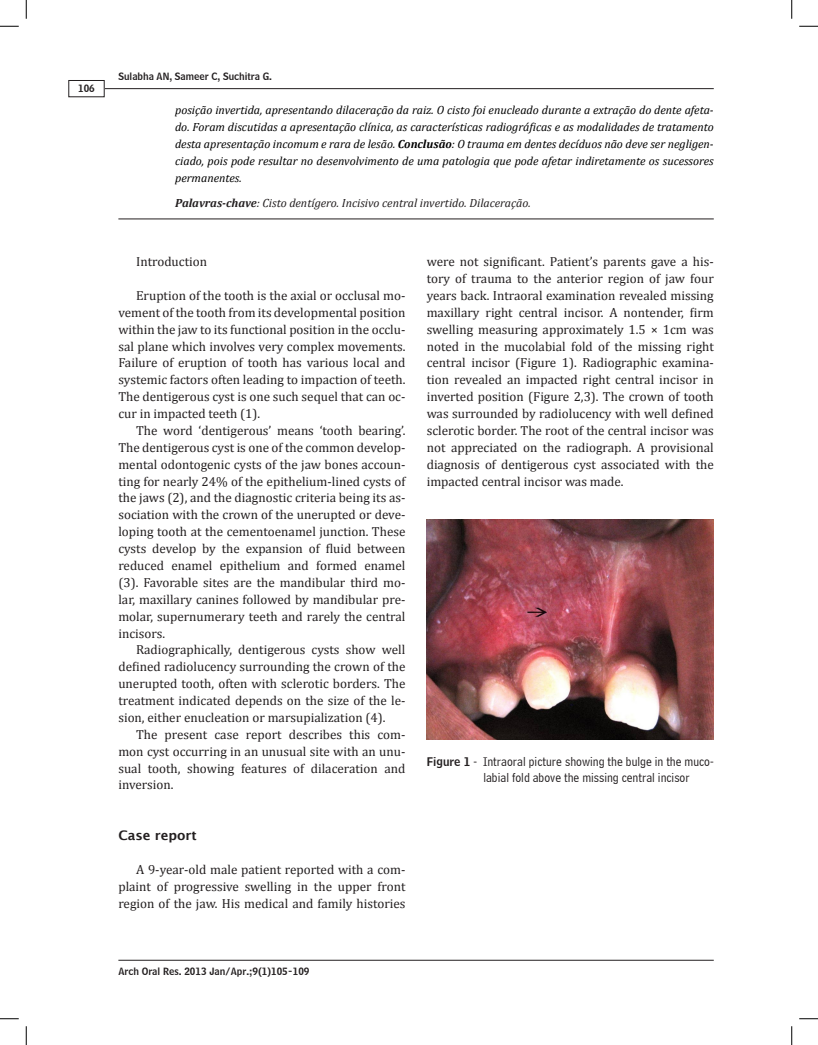
<style>
.page{position:relative;width:818px;height:1045px;background:#fff}
.page>*{position:absolute;margin:0;border:0;box-sizing:border-box;transform-origin:0 0}
.Corpo_de_texto{font:13.12px/16.9px "Cambria";color:#231f20;text-align:justify}
.Título_-_Figuras{font:13.12px/16.2px "Bell Centennial BT Address";color:#231f20}
.Título_1{font:600 13.12px "Lucida Sans";color:#231f20}
.Texto_-_Abstract{font:italic 11.88px/16.9px "Cambria";color:#000;text-align:justify}
.Keywords{font:italic 11.88px "Cambria";color:#231f20}
.Rodapé{font:10px "Bell Centennial BT Name And Number";color:#231f20}
.Cabeçalho{font:10px "Bell Centennial BT Name And Number";color:#231f20}
.Número_de_páginas{font:10px "Bell Centennial BT Name And Number";color:#231f20}
.s1{font-weight:700}
.s2{font-size:7.5px;color:#fff}
.s3{font-family:"Bell Centennial BT Name And Number";font-size:11.88px}
</style>
<div class="page">
<hr style="left:118px;top:960px;width:596px;height:1px;background:#231f20">
<hr style="left:72px;top:88px;width:642px;height:1px;background:#231f20">
<div style="left:69px;top:80px;width:35px;height:17px;background:#fff"></div>
<div style="left:68px;top:80px;width:37px;height:17px;border:1px solid #231f20"></div>
<hr style="left:118px;top:219px;width:596px;height:1px;background:#231f20">
<img style="left:427px;top:519px;width:287px;height:221px">
<svg style="left:0;top:25px;width:19px;height:2px"></svg>
<svg style="left:799px;top:25px;width:19px;height:2px"></svg>
<svg style="left:0;top:1018px;width:19px;height:1px"></svg>
<svg style="left:799px;top:1018px;width:19px;height:1px"></svg>
<svg style="left:25px;top:0;width:2px;height:19px"></svg>
<svg style="left:25px;top:1026px;width:2px;height:19px"></svg>
<svg style="left:791px;top:0;width:1px;height:19px"></svg>
<svg style="left:791px;top:1026px;width:1px;height:19px"></svg>
<p class="Número_de_páginas" style="left:78px;top:82px;width:18px">106</p>
<p class="Cabeçalho" style="left:118px;top:70px;width:155px">Sulabha AN, Sameer C, Suchitra G.</p>
<p class="Texto_-_Abstract" style="left:175px;top:101px;width:540px">posição invertida, apresentando dilaceração da raiz. O cisto foi enucleado durante a extração do dente afeta&shy;do. Foram discutidas a apresentação clínica, as características radiográficas e as modalidades de tratamento desta apresentação incomum e rara de lesão. <span class="s1">Conclusão</span>: O trauma em dentes decíduos não deve ser negligen&shy;ciado, pois pode resultar no desenvolvimento de uma patologia que pode afetar indiretamente os sucessores permanentes.<span class="s2">[#]</span></p>
<p class="Keywords" style="left:175px;top:195px;width:367px"><span class="s1">Palavras-chave</span>: Cisto dentígero. Incisivo central invertido. Dilaceração.<span class="s2">[#]</span></p>
<p class="Corpo_de_texto" style="left:136px;top:253px;width:72px">Introduction</p>
<p class="Corpo_de_texto" style="left:118px;top:287px;width:289px;text-indent:18px">Eruption of the tooth is the axial or occlusal mo&shy;vement of the tooth from its developmental position within the jaw to its functional position in the occlu&shy;sal plane which involves very complex movements.<br>Failure of eruption of tooth has various local and systemic factors often leading to impaction of teeth.<br>The dentigerous cyst is one such sequel that can oc&shy;cur in impacted teeth (1).</p>
<p class="Corpo_de_texto" style="left:118px;top:422px;width:289px;text-indent:18px">The word ‘dentigerous’ means ‘tooth bearing’.<br>The dentigerous cyst is one of the common develop&shy;mental odontogenic cysts of the jaw bones accoun&shy;ting for nearly 24% of the epithelium-lined cysts of the jaws (2), and the diagnostic criteria being its as&shy;sociation with the crown of the unerupted or deve&shy;loping tooth at the cementoenamel junction. These cysts develop by the expansion of fluid between reduced enamel epithelium and formed enamel (3). Favorable sites are the mandibular third mo&shy;lar, maxillary canines followed by mandibular pre&shy;molar, supernumerary teeth and rarely the central incisors.</p>
<p class="Corpo_de_texto" style="left:118px;top:641px;width:289px;text-indent:18px">Radiographically, dentigerous cysts show well defined radiolucency surrounding the crown of the unerupted tooth, often with sclerotic borders. The treatment indicated depends on the size of the le&shy;sion, either enucleation or marsupialization (4).</p>
<p class="Corpo_de_texto" style="left:118px;top:726px;width:289px;text-indent:18px">The present case report describes this com&shy;mon cyst occurring in an unusual site with an unu&shy;sual tooth, showing features of dilaceration and inversion.</p>
<p class="Título_1" style="left:118px;top:828px;width:80px">Case report</p>
<p class="Corpo_de_texto" style="left:118px;top:861px;width:289px;text-indent:18px">A 9-year-old male patient reported with a com&shy;plaint of progressive swelling in the upper front region of the jaw. His medical and family histories</p>
<p class="Corpo_de_texto" style="left:427px;top:253px;width:289px">were not significant. Patient’s parents gave a his&shy;tory of trauma to the anterior region of jaw four years back. Intraoral examination revealed missing maxillary right central incisor. A nontender, firm swelling measuring approximately 1.5 × 1cm was noted in the mucolabial fold of the missing right central incisor (Figure 1). Radiographic examina&shy;tion revealed an impacted right central incisor in inverted position (Figure 2,3). The crown of tooth was surrounded by radiolucency with well defined sclerotic border. The root of the central incisor was not appreciated on the radiograph. A provisional diagnosis of dentigerous cyst associated with the impacted central incisor was made.</p>
<p class="Título_-_Figuras" style="left:483px;top:753px;width:232px;text-indent:-57px"><span class="s3">Figure 1</span> - Intraoral picture showing the bulge in the muco&shy;labial fold above the missing central incisor</p>
<p class="Rodapé" style="left:118px;top:965px;width:193px">Arch Oral Res. 2013 Jan/Apr.;9(1)105-109</p>
</div>
